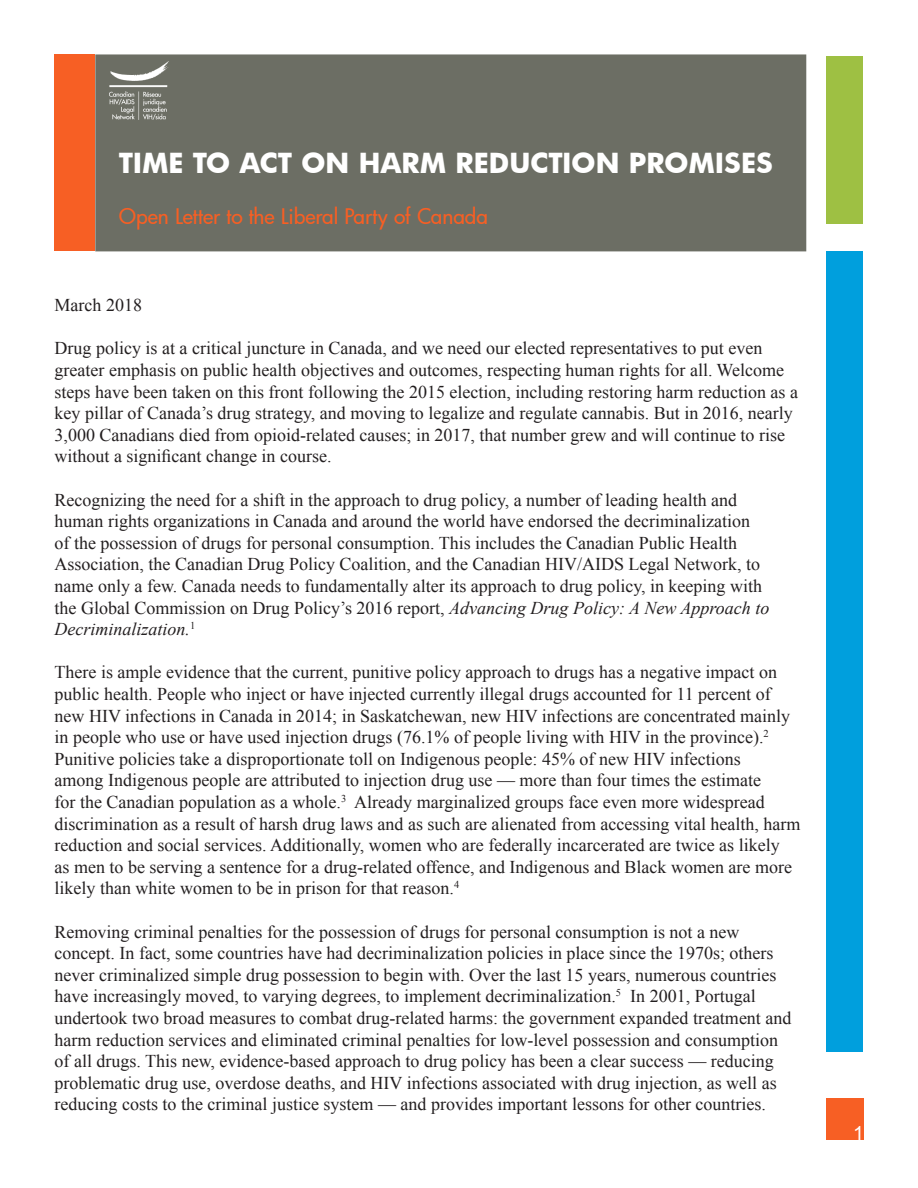
<style>
.page{position:relative;width:918px;height:1188px;background:#fff}
.page>*{position:absolute;margin:0;border:0;box-sizing:border-box;transform-origin:0 0}
.t1{font:700 27px "Futura";color:#fff}
.t2{font:500 21px "Futura";letter-spacing:-.005em;color:#f75f24}
.t3{font:19.5px "Arial";color:#fff}
.t4{font:18px/21.6px "Times New Roman";color:#231f20}
.s1{font-style:italic}
</style>
<div class="page">
<div style="left:96px;top:55px;width:710px;height:196px;background:#6c6e64"></div>
<img style="left:110px;top:61px;width:58px;height:59px">
<div style="left:95px;top:54px;width:711px;height:197px;border:2px solid #6c6e64"></div>
<div style="left:55px;top:55px;width:40px;height:196px;background:#f75f24"></div>
<div style="left:827px;top:56px;width:36px;height:168px;background:#9ec043"></div>
<div style="left:827px;top:251px;width:36px;height:801px;background:#009fdd"></div>
<div style="left:827px;top:1098px;width:37px;height:42px;background:#f75f24"></div>
<p class="t1" style="left:119px;top:144px;width:656px">TIME TO ACT ON HARM REDUCTION PROMISES</p>
<p class="t2" style="left:119px;top:202px;width:371px">Open Letter to the Liberal Party of Canada</p>
<p class="t4" style="left:55px;top:294px;width:89px">March 2018</p>
<p class="t4" style="left:55px;top:337px;width:745px">Drug policy is at a critical juncture in Canada, and we need our elected representatives to put even greater emphasis on public health objectives and outcomes, respecting human rights for all. Welcome steps have been taken on this front following the 2015 election, including restoring harm reduction as a key pillar of Canada’s drug strategy, and moving to legalize and regulate cannabis. But in 2016, nearly 3,000 Canadians died from opioid-related causes; in 2017, that number grew and will continue to rise without a significant change in course.</p>
<p class="t4" style="left:55px;top:489px;width:716px">Recognizing the need for a shift in the approach to drug policy, a number of leading health and human rights organizations in Canada and around the world have endorsed the decriminalization of the possession of drugs for personal consumption. This includes the Canadian Public Health Association, the Canadian Drug Policy Coalition, and the Canadian HIV/AIDS Legal Network, to name only a few. Canada needs to fundamentally alter its approach to drug policy, in keeping with the Global Commission on Drug Policy’s 2016 report, <span class="s1">Advancing Drug Policy: A New Approach to Decriminalization.</span><sup>1</sup></p>
<p class="t4" style="left:55px;top:661px;width:747px">There is ample evidence that the current, punitive policy approach to drugs has a negative impact on public health. People who inject or have injected currently illegal drugs accounted for 11 percent of new HIV infections in Canada in 2014; in Saskatchewan, new HIV infections are concentrated mainly in people who use or have used injection drugs (76.1% of people living with HIV in the province).<sup>2<br></sup>Punitive policies take a disproportionate toll on Indigenous people: 45% of new HIV infections<br>among Indigenous people are attributed to injection drug use — more than four times the estimate<br>for the Canadian population as a whole.<sup>3</sup> Already marginalized groups face even more widespread discrimination as a result of harsh drug laws and as such are alienated from accessing vital health, harm reduction and social services. Additionally, women who are federally incarcerated are twice as likely<br>as men to be serving a sentence for a drug-related offence, and Indigenous and Black women are more likely than white women to be in prison for that reason.<sup>4</sup></p>
<p class="t4" style="left:55px;top:921px;width:738px">Removing criminal penalties for the possession of drugs for personal consumption is not a new concept. In fact, some countries have had decriminalization policies in place since the 1970s; others never criminalized simple drug possession to begin with. Over the last 15 years, numerous countries have increasingly moved, to varying degrees, to implement decriminalization.<sup>5</sup> In 2001, Portugal undertook two broad measures to combat drug-related harms: the government expanded treatment and harm reduction services and eliminated criminal penalties for low-level possession and consumption of all drugs. This new, evidence-based approach to drug policy has been a clear success — reducing problematic drug use, overdose deaths, and HIV infections associated with drug injection, as well as reducing costs to the criminal justice system — and provides important lessons for other countries.</p>
<p class="t3" style="left:853px;top:1120px;width:12px">1</p>
</div>
